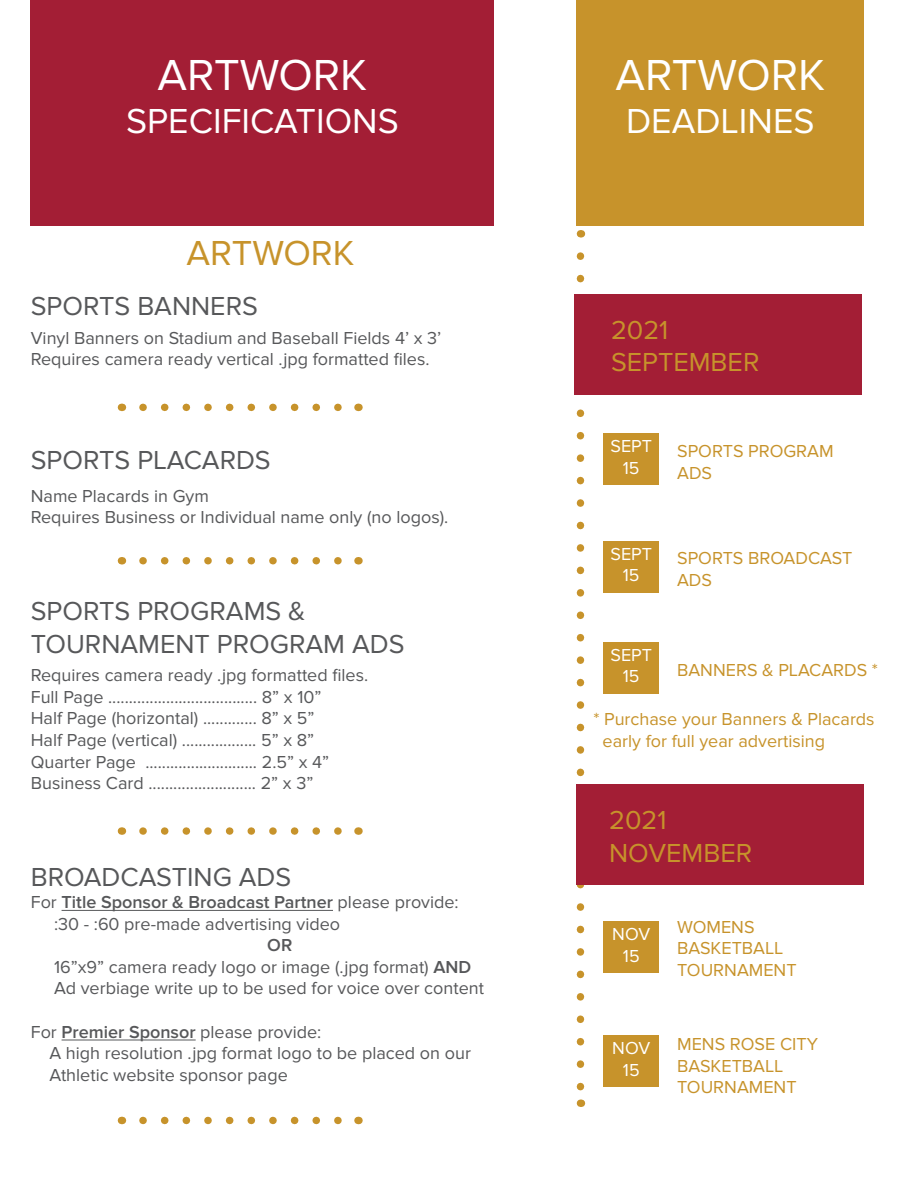
<style>
.page{position:relative;width:918px;height:1188px;background:#fff}
.page>*{position:absolute;margin:0;border:0;box-sizing:border-box;transform-origin:0 0}
.t1{font:45px "Proxima Nova";color:#fff}
.t2{font:36px "Proxima Nova";color:#fff}
.t3{font:36px "Proxima Nova";color:#c7932b}
.t4{font:27px/32.4px "Proxima Nova";color:#57585a}
.t5{font:27px/32.4px "Proxima Nova";color:#c7932b}
.t6{font:18px/21.6px "Proxima Nova";color:#57585a}
.t7{font:18px/21.6px "Proxima Nova";color:#c7932b}
.t8{font:18px/21.6px "Proxima Nova";color:#fff;text-align:center}
.s1{font-weight:600}
</style>
<div class="page">
<svg style="left:577px;top:256px;width:7px;height:835px"></svg>
<div style="left:577px;top:0;width:287px;height:225px;background:#c7932b"></div>
<div style="left:575px;top:294px;width:287px;height:101px;background:#a31e35"></div>
<div style="left:577px;top:785px;width:287px;height:100px;background:#a31e35"></div>
<div style="left:604px;top:433px;width:55px;height:52px;background:#c7932b"></div>
<div style="left:604px;top:921px;width:55px;height:52px;background:#c7932b"></div>
<div style="left:604px;top:1035px;width:55px;height:52px;background:#c7932b"></div>
<hr style="left:62px;top:910px;width:271px;height:1px;background:#57585a">
<hr style="left:62px;top:1040px;width:134px;height:1px;background:#57585a">
<div style="left:604px;top:642px;width:55px;height:52px;background:#c7932b"></div>
<div style="left:604px;top:541px;width:55px;height:51px;background:#c7932b"></div>
<div style="left:31px;top:0;width:463px;height:225px;background:#a31e35"></div>
<svg style="left:143px;top:404px;width:199px;height:7px"></svg>
<svg style="left:143px;top:557px;width:199px;height:8px"></svg>
<svg style="left:143px;top:827px;width:199px;height:8px"></svg>
<svg style="left:143px;top:1117px;width:199px;height:7px"></svg>
<h1 class="t1" style="left:158px;top:49px;width:211px">ARTWORK</h1>
<h2 class="t2" style="left:126px;top:100px;width:274px">SPECIFICATIONS</h2>
<h2 class="t3" style="left:187px;top:232px;width:169px">ARTWORK</h2>
<h3 class="t4" style="left:31px;top:291px;width:229px">SPORTS BANNERS</h3>
<p class="t6" style="left:31px;top:327px;width:412px">Vinyl Banners on Stadium and Baseball Fields 4’ x 3’<br>Requires camera ready vertical .jpg formatted files.</p>
<h3 class="t4" style="left:31px;top:444px;width:242px">SPORTS PLACARDS</h3>
<p class="t6" style="left:31px;top:485px;width:419px">Name Placards in Gym<br>Requires Business or Individual name only (no logos).</p>
<h3 class="t4" style="left:31px;top:596px;width:375px">SPORTS PROGRAMS &amp;<br>TOURNAMENT PROGRAM ADS</h3>
<p class="t6" style="left:31px;top:665px;width:339px">Requires camera ready .jpg formatted files.<br>Full Page .................................... 8” x 10”<br>Half Page (horizontal) ............. 8” x 5”<br>Half Page (vertical) .................. 5” x 8” Quarter Page ........................... 2.5” x 4” Business Card .......................... 2” x 3”</p>
<h3 class="t4" style="left:31px;top:862px;width:262px">BROADCASTING ADS</h3>
<p class="t6" style="left:54px;top:891px;width:406px;text-indent:-23px">For <span class="s1">Title Sponsor &amp; Broadcast Partner</span> please provide: :30 - :60 pre-made advertising video</p>
<p class="t6" style="left:54px;top:935px;width:432px;text-indent:213px"><span class="s1">OR<br></span>16”x9” camera ready logo or image (.jpg format) <span class="s1">AND<br></span>Ad verbiage write up to be used for voice over content</p>
<p class="t6" style="left:49px;top:1021px;width:423px;text-indent:-19px">For <span class="s1">Premier Sponsor</span> please provide:<br>A high resolution .jpg format logo to be placed on our<br>Athletic website sponsor page</p>
<h1 class="t1" style="left:615px;top:49px;width:211px">ARTWORK</h1>
<h2 class="t2" style="left:626px;top:100px;width:190px">DEADLINES</h2>
<h3 class="t5" style="left:611px;top:314px;width:150px">2021<br>SEPTEMBER</h3>
<p class="t8" style="left:610px;top:436px;width:43px">SEPT<br>15</p>
<p class="t7" style="left:677px;top:441px;width:158px">SPORTS PROGRAM<br>ADS</p>
<p class="t8" style="left:610px;top:543px;width:43px">SEPT<br>15</p>
<p class="t8" style="left:610px;top:644px;width:43px">SEPT<br>15</p>
<p class="t7" style="left:677px;top:548px;width:177px">SPORTS BROADCAST<br>ADS</p>
<p class="t7" style="left:677px;top:660px;width:202px">BANNERS &amp; PLACARDS *</p>
<p class="t7" style="left:603px;top:709px;width:274px;text-indent:-9px">* Purchase your Banners &amp; Placards early for full year advertising</p>
<h3 class="t5" style="left:609px;top:805px;width:144px">2021<br>NOVEMBER</h3>
<p class="t8" style="left:612px;top:924px;width:39px">NOV<br>15</p>
<p class="t7" style="left:677px;top:916px;width:121px">WOMENS<br>BASKETBALL<br>TOURNAMENT</p>
<p class="t8" style="left:612px;top:1038px;width:39px">NOV<br>15</p>
<p class="t7" style="left:677px;top:1033px;width:142px">MENS ROSE CITY<br>BASKETBALL<br>TOURNAMENT</p>
</div>
